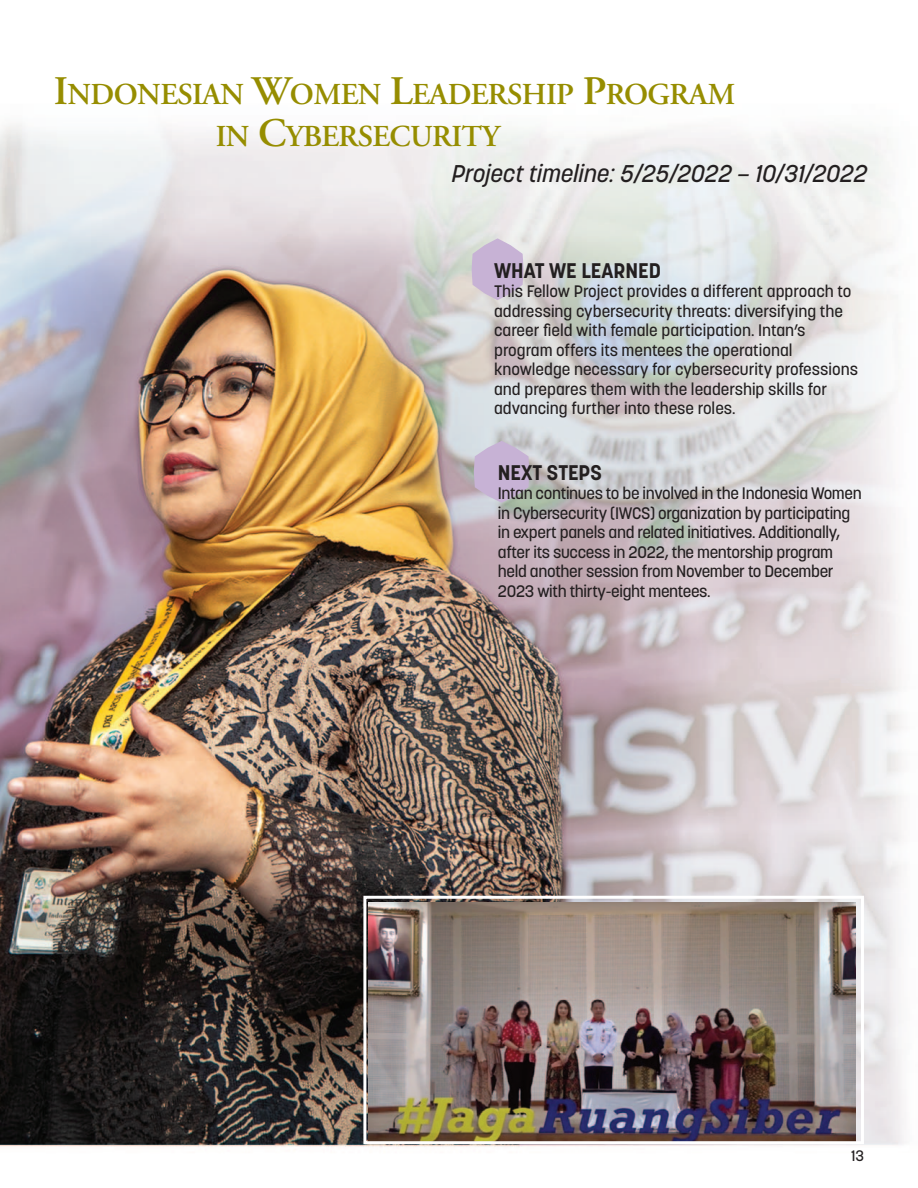
<style>
.page{position:relative;width:918px;height:1188px;background:#fff}
.page>*{position:absolute;margin:0;border:0;box-sizing:border-box;transform-origin:0 0}
.t1{font:600 30.3px "Adobe Garamond Pro";letter-spacing:-.02em;color:#968d00}
.t2{font:italic 500 24px "Korolev";color:#231f20}
.t3{font:700 21px "Korolev";color:#231f20}
.t4{font:500 16.5px/19.5px "Korolev";color:#231f20}
.t5{font:500 16.5px/19.5px "Korolev";letter-spacing:-.02em;color:#231f20}
.t6{font:500 15px "Korolev";color:#231f20}
.s1{font-size:40.5px}
</style>
<div class="page">
<img style="left:0;top:124px;width:904px;height:1023px">
<svg style="left:472px;top:238px;width:52px;height:62px;background:#ccbdd6"></svg>
<svg style="left:474px;top:441px;width:55px;height:62px;background:#c6b7d1"></svg>
<img style="left:369px;top:902px;width:486px;height:238px">
<div style="left:363px;top:896px;width:501px;height:248px;border:3px solid #fff"></div>
<p class="t1" style="left:54px;top:75px;width:683px"><span class="s1">I</span>NDONESIAN <span class="s1">W</span>OMEN <span class="s1">L</span>EADERSHIP <span class="s1">P</span>ROGRAM</p>
<p class="t1" style="left:216px;top:117px;width:286px">IN <span class="s1">C</span>YBERSECURITY</p>
<p class="t2" style="left:452px;top:164px;width:417px">Project timeline: 5/25/2022 – 10/31/2022</p>
<p class="t3" style="left:494px;top:262px;width:168px">WHAT WE LEARNED</p>
<p class="t4" style="left:494px;top:283px;width:365px">This Fellow Project provides a different approach to addressing cybersecurity threats: diversifying the career field with female participation. Intan’s program offers its mentees the operational knowledge necessary for cybersecurity professions and prepares them with the leadership skills for advancing further into these roles.</p>
<p class="t3" style="left:498px;top:464px;width:106px">NEXT STEPS</p>
<p class="t5" style="left:498px;top:485px;width:365px">Intan continues to be involved in the Indonesia Women in Cybersecurity (IWCS) organization by participating in expert panels and related initiatives. Additionally, after its success in 2022, the mentorship program held another session from November to December 2023 with thirty-eight mentees.</p>
<p class="t6" style="left:851px;top:1149px;width:14px">13</p>
</div>
